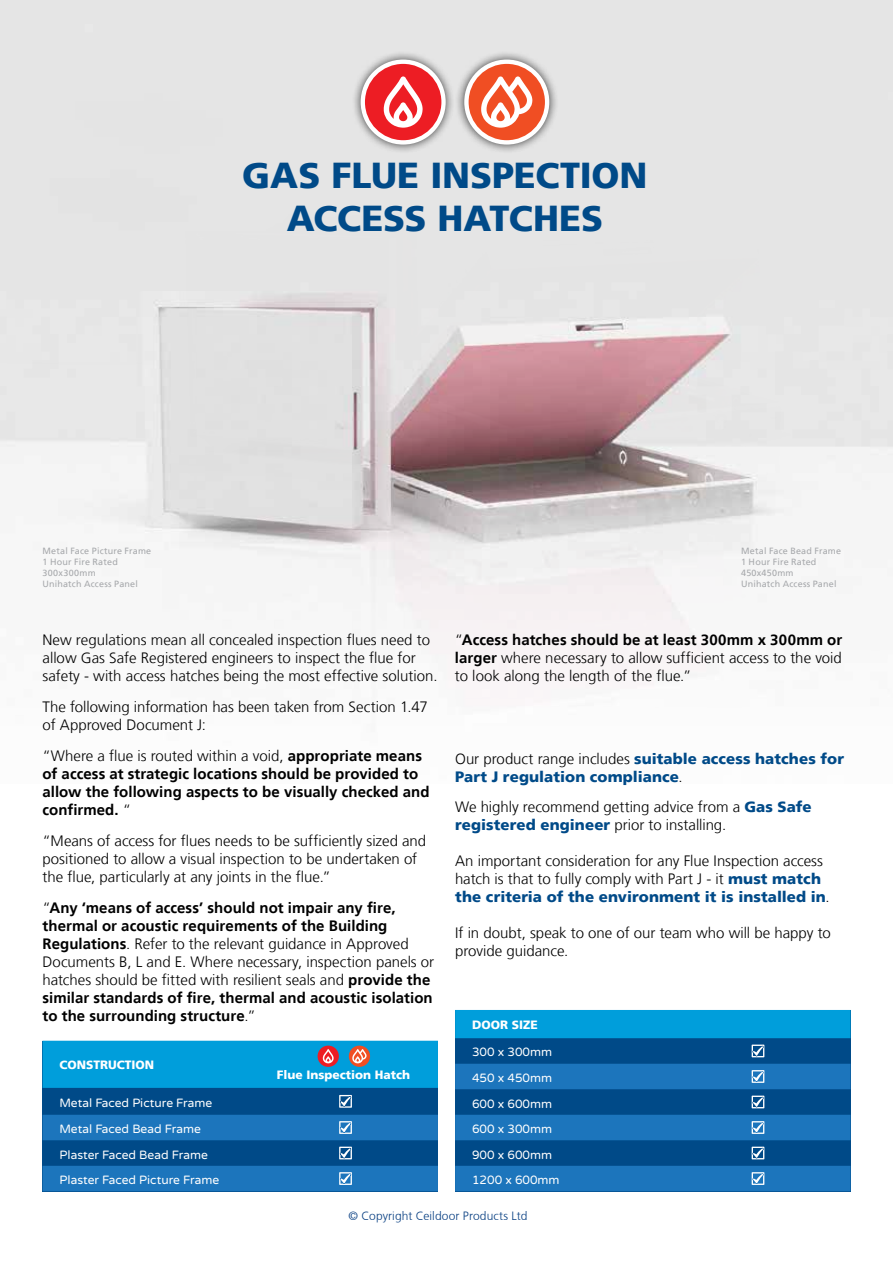
<style>
.page{position:relative;width:893px;height:1263px;background:#fff}
.page>*{position:absolute;margin:0;border:0;box-sizing:border-box;transform-origin:0 0}
.t1{font:900 36px/43.2px "Frutiger LT";letter-spacing:-.005em;color:#004a88;text-align:center}
.t2{font:300 15px/18px "Frutiger LT";color:#000}
.t3{font:700 15px/18px "Frutiger LT";letter-spacing:.005em;color:#000}
.t4{font:900 15px/18px "Frutiger LT";letter-spacing:.01em;color:#004a88}
.t5{font:12px/25.5px "Varela Round";color:#fff}
.t6{font:900 12px "Frutiger LT";color:#fff}
.t7{font:300 12px "Frutiger CE";letter-spacing:.01em;color:#083f82}
.t8{font:9px/10.8px "Frutiger LT";letter-spacing:.02em;color:#a7a9ac}
.s1{font-weight:300}
.s2{font-weight:700}
.s3{font-weight:300;color:#000}
.s4{font-weight:900;color:#004a88}
</style>
<div class="page">
<img style="left:0;top:67px;width:893px;height:640px">
<div style="left:43px;top:1041px;width:395px;height:150px;background:#004a88"></div>
<svg style="left:339px;top:1095px;width:13px;height:13px"></svg>
<svg style="left:43px;top:1115px;width:395px;height:76px"></svg>
<div style="left:455px;top:1010px;width:396px;height:181px;background:#004a88"></div>
<div style="left:455px;top:1010px;width:396px;height:28px;background:#009edb"></div>
<svg style="left:455px;top:1064px;width:396px;height:127px;fill:#1c75bc"></svg>
<svg style="left:752px;top:1044px;width:12px;height:13px"></svg>
<svg style="left:752px;top:1070px;width:12px;height:13px"></svg>
<svg style="left:752px;top:1095px;width:12px;height:13px"></svg>
<svg style="left:752px;top:1121px;width:12px;height:13px"></svg>
<svg style="left:752px;top:1147px;width:12px;height:12px"></svg>
<svg style="left:752px;top:1172px;width:12px;height:13px"></svg>
<div style="left:43px;top:1041px;width:395px;height:47px;background:#009edb"></div>
<div style="left:455px;top:50px;width:104px;height:104px;background:#000;opacity:.75"></div>
<svg style="left:464px;top:60px;width:85px;height:85px"></svg>
<div style="left:469px;top:64px;width:76px;height:76px;background:#f04e23;border-radius:50%"></div>
<svg style="left:481px;top:76px;width:51px;height:52px"></svg>
<div style="left:351px;top:50px;width:104px;height:104px;background:#000;opacity:.75"></div>
<svg style="left:361px;top:60px;width:85px;height:85px"></svg>
<div style="left:365px;top:64px;width:76px;height:76px;background:#ed1d24;border-radius:50%"></div>
<svg style="left:384px;top:76px;width:39px;height:52px"></svg>
<h1 class="t1" style="left:242px;top:154px;width:407px">GAS FLUE INSPECTION<br>ACCESS HATCHES</h1>
<p class="t8" style="left:43px;top:546px;width:110px">Metal Face Picture Frame<br>1 Hour Fire Rated<br>300x300mm<br>Unihatch Access Panel</p>
<p class="t8" style="left:741px;top:546px;width:102px">Metal Face Bead Frame<br>1 Hour Fire Rated<br>450x450mm<br>Unihatch Access Panel</p>
<p class="t2" style="left:43px;top:631px;width:397px">New regulations mean all concealed inspection flues need to allow Gas Safe Registered engineers to inspect the flue for safety - with access hatches being the most effective solution.</p>
<p class="t2" style="left:43px;top:698px;width:387px">The following information has been taken from Section 1.47 of Approved Document J:</p>
<p class="t3" style="left:43px;top:747px;width:389px"><span class="s1">“Where a flue is routed within a void,</span> appropriate means of access at strategic locations should be provided to allow the following aspects to be visually checked and confirmed. <span class="s1">“</span></p>
<p class="t2" style="left:43px;top:832px;width:385px">“Means of access for flues needs to be sufficiently sized and positioned to allow a visual inspection to be undertaken of the flue, particularly at any joints in the flue.”</p>
<p class="t3" style="left:43px;top:898px;width:393px"><span class="s1">“</span>Any ‘means of access’ should not impair any fire, thermal or acoustic requirements of the Building Regulations<span class="s1">. Refer to the relevant guidance in Approved Documents B, L and E. Where necessary, inspection panels or hatches should be fitted with resilient seals and</span> provide the similar standards of fire, thermal and acoustic isolation to the surrounding structure<span class="s1">.”</span></p>
<p class="t6" style="left:60px;top:1057px;width:9px">construction</p>
<p class="t6" style="left:277px;top:1068px;width:135px">Flue Inspection Hatch</p>
<p class="t5" style="left:60px;top:1090px;width:161px">Metal Faced Picture Frame<br>Metal Faced Bead Frame<br>Plaster Faced Bead Frame<br>Plaster Faced Picture Frame</p>
<p class="t2" style="left:455px;top:631px;width:389px;text-align:justify">“<span class="s2">Access hatches should be at least 300mm x 300mm or larger</span> where necessary to allow sufficient access to the void to look along the length of the flue.”</p>
<p class="t4" style="left:455px;top:749px;width:390px"><span class="s3">Our product range includes</span> suitable access hatches for<br>Part J regulation compliance<span class="s3">.</span></p>
<p class="t2" style="left:455px;top:798px;width:358px">We highly recommend getting advice from a <span class="s4">Gas Safe registered engineer</span> prior to installing.</p>
<p class="t2" style="left:455px;top:852px;width:376px">An important consideration for any Flue Inspection access hatch is that to fully comply with Part J - it <span class="s4">must match the criteria of the environment it is installed in</span>.</p>
<p class="t2" style="left:455px;top:924px;width:377px">If in doubt, speak to one of our team who will be happy to provide guidance.</p>
<p class="t6" style="left:472px;top:1017px;width:20px">Door</p>
<p class="t6" style="left:512px;top:1017px;width:26px">Size</p>
<p class="t5" style="left:472px;top:1040px;width:89px">300 x 300mm<br>450 x 450mm<br>600 x 600mm<br>600 x 300mm<br>900 x 600mm<br>1200 x 600mm</p>
<p class="t7" style="left:349px;top:1209px;width:180px">© Copyright Ceildoor Products Ltd</p>
</div>
